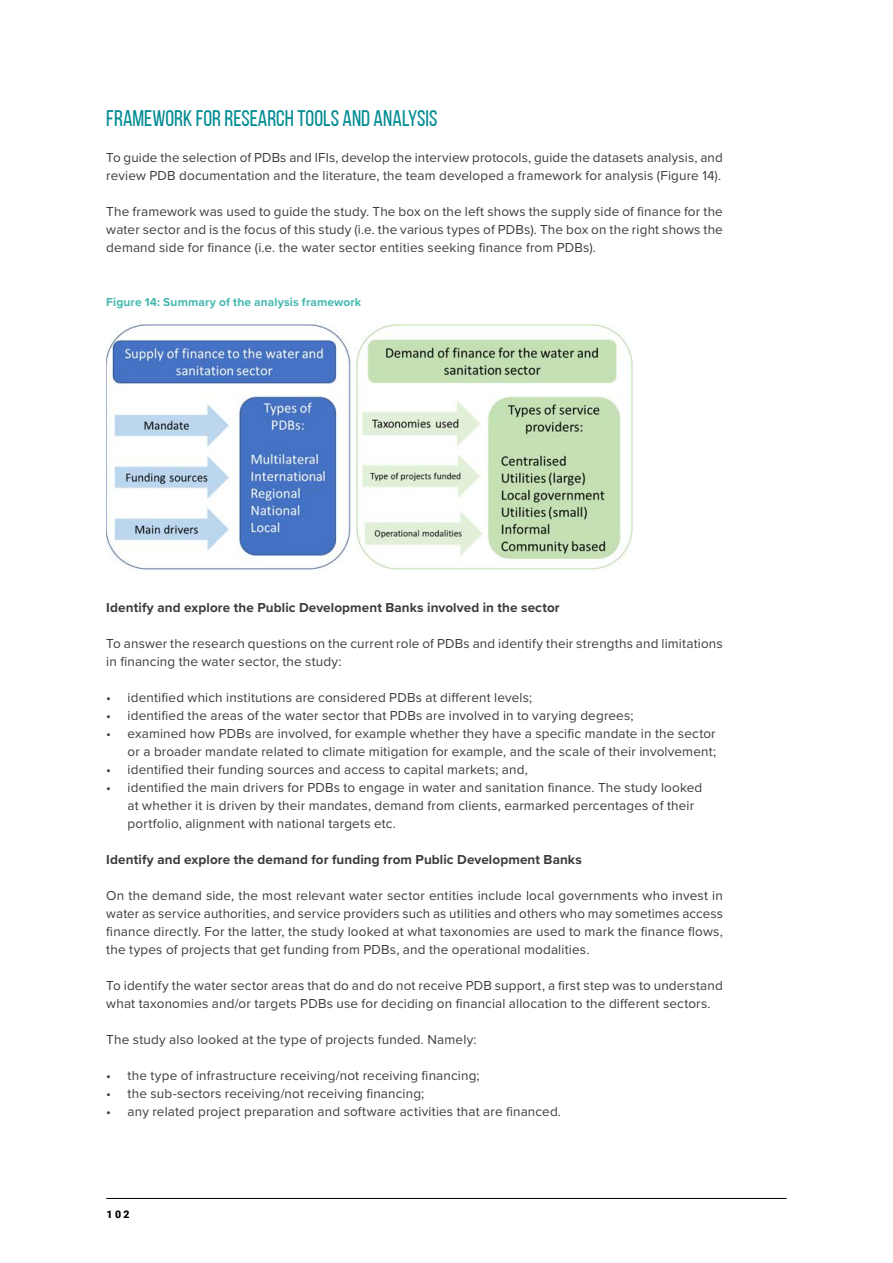
<style>
.page{position:relative;width:893px;height:1263px;background:#fff}
.page>*{position:absolute;margin:0;border:0;box-sizing:border-box;transform-origin:0 0}
.Paragrafen_-_H2{font:22.5px "Bebas Neue";color:#008b92}
.Bodyteksten{font:13.5px/18px "Proxima Nova";letter-spacing:.01em;color:#3c3c3b}
.Bodyteksten-2{font:700 13.5px "Proxima Nova";letter-spacing:.01em;color:#3c3c3b}
.tabellen_figuren_-_H{font:700 12px "Proxima Nova";letter-spacing:.01em;color:#44b8af}
.t1{font:900 10.5px "Roboto";color:#000}
</style>
<div class="page">
<hr style="left:106px;top:1198px;width:681px;height:1px;background:#000">
<img style="left:106px;top:324px;width:527px;height:246px">
<h2 class="Paragrafen_-_H2" style="left:106px;top:106px;width:333px">FRAMEWORK FOR RESEARCH TOOLS AND ANALYSIS</h2>
<p class="Bodyteksten" style="left:106px;top:148px;width:618px">To guide the selection of PDBs and IFIs, develop the interview protocols, guide the datasets analysis, and review PDB documentation and the literature, the team developed a framework for analysis (Figure 14).</p>
<p class="Bodyteksten" style="left:106px;top:202px;width:618px;text-align:justify">The framework was used to guide the study. The box on the left shows the supply side of finance for the water sector and is the focus of this study (i.e. the various types of PDBs). The box on the right shows the demand side for finance (i.e. the water sector entities seeking finance from PDBs).</p>
<h4 class="tabellen_figuren_-_H" style="left:106px;top:293px;width:257px">Figure 14: Summary of the analysis framework</h4>
<p class="Bodyteksten-2" style="left:106px;top:598px;width:455px">Identify and explore the Public Development Banks involved in the sector</p>
<p class="Bodyteksten" style="left:106px;top:634px;width:618px">To answer the research questions on the current role of PDBs and identify their strengths and limitations in financing the water sector, the study:</p>
<p class="Bodyteksten" style="left:106px;top:688px;width:427px">• identified which institutions are considered PDBs at different levels;</p>
<p class="Bodyteksten" style="left:106px;top:706px;width:529px">• identified the areas of the water sector that PDBs are involved in to varying degrees;</p>
<p class="Bodyteksten" style="left:106px;top:724px;width:611px;text-align:right">• examined how PDBs are involved, for example whether they have a specific mandate in the sector or a broader mandate related to climate mitigation for example, and the scale of their involvement;</p>
<p class="Bodyteksten" style="left:106px;top:760px;width:423px">• identified their funding sources and access to capital markets; and,</p>
<p class="Bodyteksten" style="left:128px;top:778px;width:576px;text-indent:-21px">• identified the main drivers for PDBs to engage in water and sanitation finance. The study looked at whether it is driven by their mandates, demand from clients, earmarked percentages of their portfolio, alignment with national targets etc.</p>
<p class="Bodyteksten-2" style="left:106px;top:850px;width:477px">Identify and explore the demand for funding from Public Development Banks</p>
<p class="Bodyteksten" style="left:106px;top:886px;width:618px;text-align:justify">On the demand side, the most relevant water sector entities include local governments who invest in water as service authorities, and service providers such as utilities and others who may sometimes access finance directly. For the latter, the study looked at what taxonomies are used to mark the finance flows, the types of projects that get funding from PDBs, and the operational modalities.</p>
<p class="Bodyteksten" style="left:106px;top:976px;width:618px">To identify the water sector areas that do and do not receive PDB support, a first step was to understand what taxonomies and/or targets PDBs use for deciding on financial allocation to the different sectors.</p>
<p class="Bodyteksten" style="left:106px;top:1030px;width:372px">The study also looked at the type of projects funded. Namely:</p>
<p class="Bodyteksten" style="left:106px;top:1066px;width:375px">• the type of infrastructure receiving/not receiving financing;</p>
<p class="Bodyteksten" style="left:106px;top:1084px;width:319px">• the sub-sectors receiving/not receiving financing;</p>
<p class="Bodyteksten" style="left:106px;top:1102px;width:456px">• any related project preparation and software activities that are financed.</p>
<p class="t1" style="left:106px;top:1206px;width:25px">102</p>
</div>
